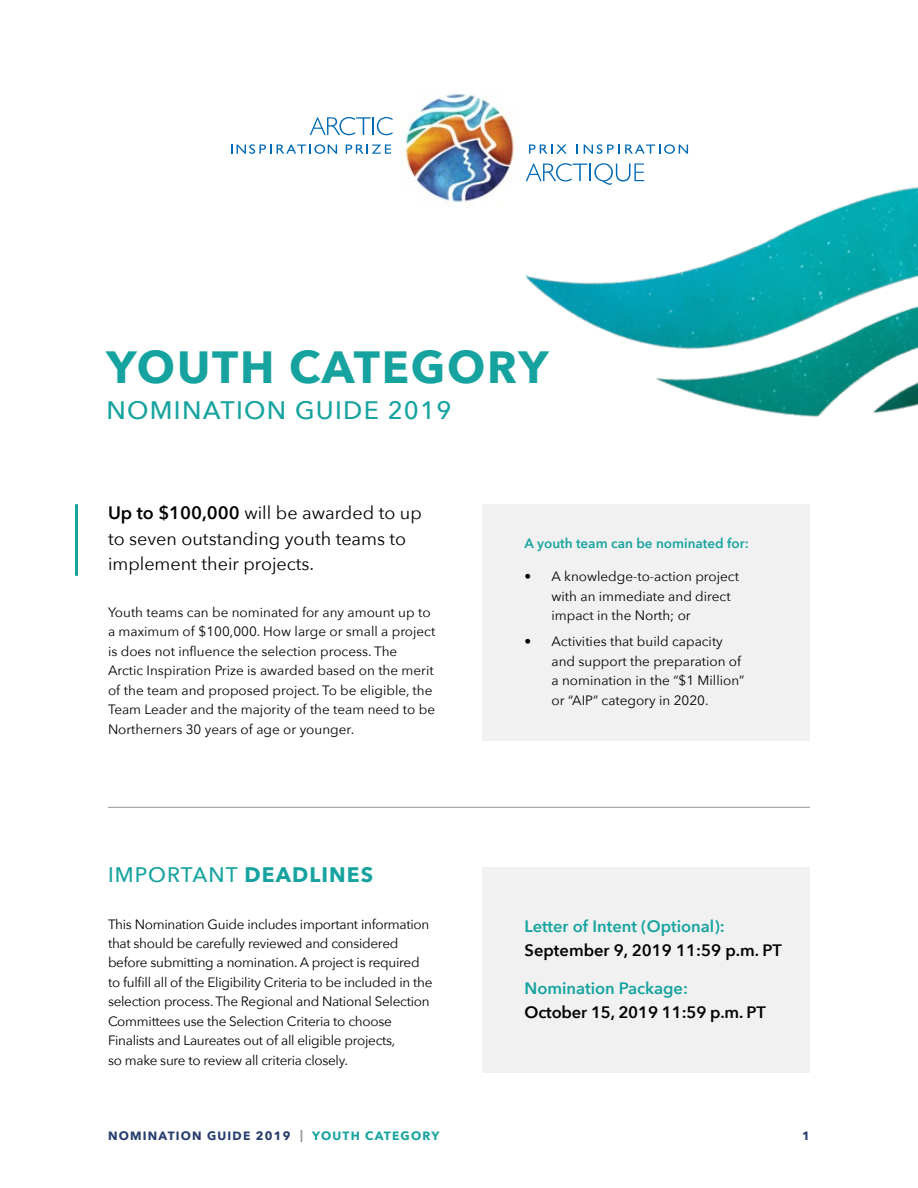
<style>
.page{position:relative;width:918px;height:1188px;background:#fff}
.page>*{position:absolute;margin:0;border:0;box-sizing:border-box;transform-origin:0 0}
.t1{font:700 45px "Avenir Next";letter-spacing:.04em;color:#16a39f}
.t2{font:500 25.2px "Avenir Next";letter-spacing:.05em;color:#16a39f}
.t3{font:500 21px "Avenir Next";letter-spacing:.05em;color:#16a39f}
.t4{font:18px/25.5px "Avenir Next";color:#000}
.t5{font:600 16.5px "Avenir Next";letter-spacing:-.005em;color:#000}
.t6{font:600 16.5px "Avenir Next";color:#16a39f}
.t7{font:13.5px/19.5px "Avenir Next";letter-spacing:-.01em;color:#000}
.t8{font:600 13.5px "Avenir Next";color:#16a39f}
.t9{font:700 12px "Avenir Next";letter-spacing:.1em;color:#273d6e}
.s1{font-weight:600}
.s2{font-weight:700}
.s3{color:#939598}
.s4{color:#16a39f}
</style>
<div class="page">
<div style="left:483px;top:504px;width:327px;height:237px;background:#f1f1f2"></div>
<hr style="left:75px;top:504px;width:3px;height:72px;background:#16a39f">
<hr style="left:108px;top:807px;width:702px;height:1px;background:#939598">
<img style="left:401px;top:93px;width:113px;height:110px">
<svg style="left:529px;top:145px;width:38px;height:9px"></svg>
<svg style="left:584px;top:144px;width:104px;height:10px"></svg>
<svg style="left:231px;top:144px;width:40px;height:10px"></svg>
<svg style="left:277px;top:144px;width:60px;height:10px"></svg>
<svg style="left:346px;top:145px;width:45px;height:9px"></svg>
<svg style="left:310px;top:117px;width:83px;height:18px"></svg>
<div style="left:483px;top:867px;width:327px;height:205px;background:#f1f1f2"></div>
<img style="left:526px;top:163px;width:392px;height:254px">
<h1 class="t1" style="left:106px;top:328px;width:444px">YOUTH CATEGORY</h1>
<h2 class="t2" style="left:106px;top:389px;width:346px">NOMINATION GUIDE 2019</h2>
<h3 class="t4" style="left:108px;top:499px;width:315px"><span class="s1">Up to $100,000</span> will be awarded to up to seven outstanding youth teams to implement their projects.</h3>
<p class="t7" style="left:108px;top:602px;width:329px">Youth teams can be nominated for any amount up to a maximum of $100,000. How large or small a project is does not influence the selection process. The Arctic Inspiration Prize is awarded based on the merit of the team and proposed project. To be eligible, the Team Leader and the majority of the team need to be Northerners 30 years of age or younger.</p>
<h3 class="t3" style="left:108px;top:857px;width:267px">IMPORTANT <span class="s2">DEADLINES</span></h3>
<p class="t7" style="left:108px;top:913px;width:326px">This Nomination Guide includes important information that should be carefully reviewed and considered before submitting a nomination. A project is required to fulfill all of the Eligibility Criteria to be included in the selection process. The Regional and National Selection Committees use the Selection Criteria to choose Finalists and Laureates out of all eligible projects,<br>so make sure to review all criteria closely.</p>
<p class="t8" style="left:525px;top:532px;width:226px">A youth team can be nominated for:</p>
<p class="t7" style="left:552px;top:566px;width:189px;text-indent:-27px">• A knowledge-to-action project with an immediate and direct impact in the North; or</p>
<p class="t7" style="left:552px;top:631px;width:194px;text-indent:-27px">• Activities that build capacity and support the preparation of a nomination in the “$1 Million” or “AIP” category in 2020.</p>
<p class="t6" style="left:525px;top:912px;width:202px">Letter of Intent (Optional):</p>
<p class="t5" style="left:525px;top:936px;width:259px">September 9, 2019 11:59 p.m. PT</p>
<p class="t6" style="left:525px;top:974px;width:165px">Nomination Package:</p>
<p class="t5" style="left:525px;top:998px;width:243px">October 15, 2019 11:59 p.m. PT</p>
<p class="t9" style="left:108px;top:1126px;width:333px">NOMINATION GUIDE 2019 <span class="s3">|</span> <span class="s4">YOUTH CATEGORY</span></p>
<p class="t9" style="left:802px;top:1126px;width:9px">1</p>
</div>
